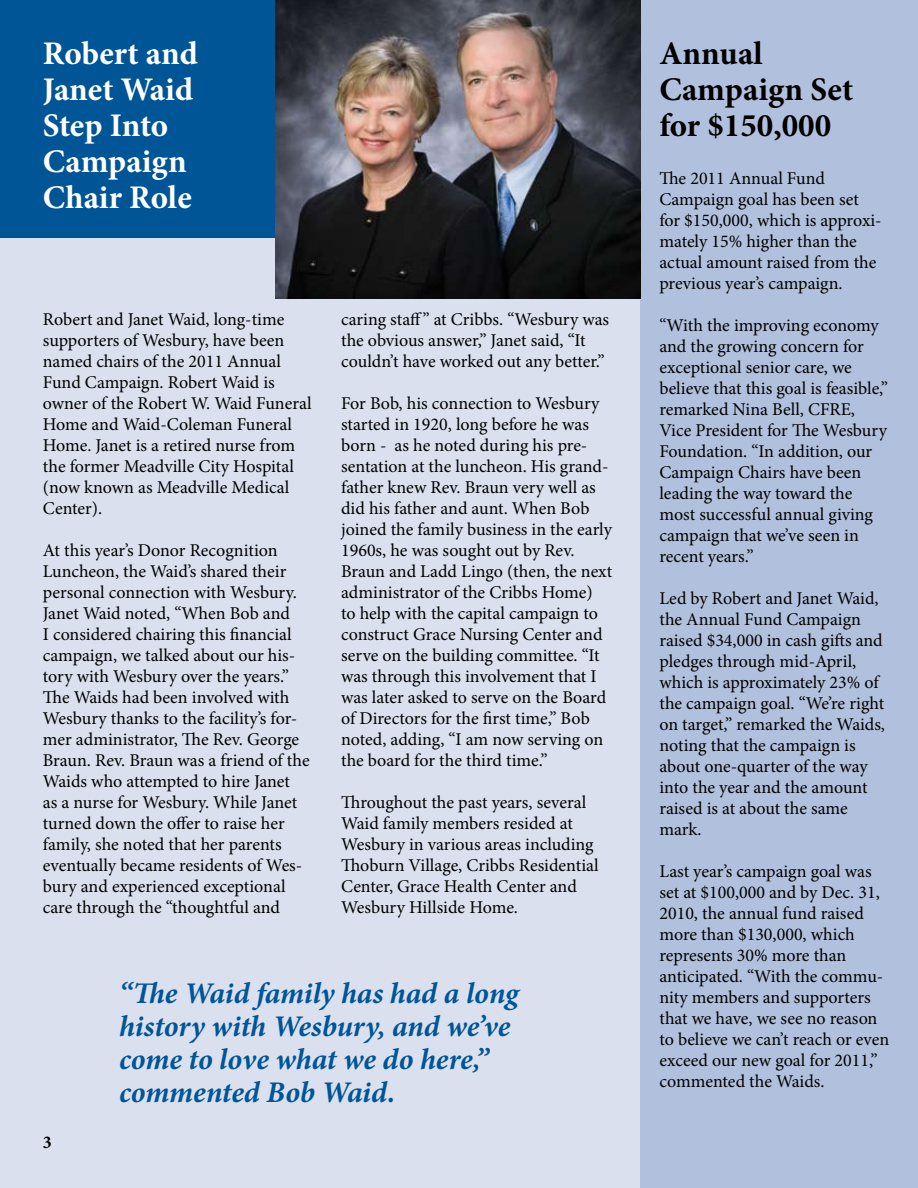
<style>
.page{position:relative;width:918px;height:1188px;background:#dae0ee}
.page>*{position:absolute;margin:0;border:0;box-sizing:border-box;transform-origin:0 0}
.t1{font:700 33px/36px "Minion Pro";letter-spacing:-.005em;color:#fff}
.t2{font:700 33px/36px "Minion Pro";color:#000}
.t3{font:italic 700 30px/33px "Minion Pro";letter-spacing:-.005em;color:#005596}
.t4{font:18px/21px "Minion Pro";color:#000}
.t5{font:700 18px "Minion Pro";color:#000}
</style>
<div class="page">
<div style="left:640px;top:0;width:278px;height:1188px;background:#b1c0dc"></div>
<div style="left:0;top:0;width:640px;height:238px;background:#005596"></div>
<img style="left:276px;top:0;width:365px;height:298px">
<h1 class="t1" style="left:43px;top:36px;width:156px">Robert and<br>Janet Waid<br>Step Into<br>Campaign<br>Chair Role</h1>
<h1 class="t2" style="left:659px;top:36px;width:195px">Annual<br>Campaign Set for $150,000</h1>
<p class="t4" style="left:659px;top:168px;width:224px">The 2011 Annual Fund<br>Campaign goal has been set for $150,000, which is approxi&shy;mately 15% higher than the actual amount raised from the previous year’s campaign.</p>
<p class="t4" style="left:659px;top:315px;width:230px">“With the improving economy and the growing concern for exceptional senior care, we believe that this goal is feasible,” remarked Nina Bell, CFRE,<br>Vice President for The Wesbury<br>Foundation. “In addition, our<br>Campaign Chairs have been leading the way toward the most successful annual giving campaign that we’ve seen in recent years.”</p>
<p class="t4" style="left:659px;top:588px;width:227px">Led by Robert and Janet Waid, the Annual Fund Campaign raised $34,000 in cash gifts and pledges through mid-April, which is approximately 23% of the campaign goal. “We’re right on target,” remarked the Waids, noting that the campaign is about one-quarter of the way into the year and the amount raised is at about the same mark.</p>
<p class="t4" style="left:659px;top:861px;width:231px">Last year’s campaign goal was set at $100,000 and by Dec. 31,<br>2010, the annual fund raised more than $130,000, which represents 30% more than anticipated. “With the commu&shy;nity members and supporters that we have, we see no reason to believe we can’t reach or even exceed our new goal for 2011,” commented the Waids.</p>
<p class="t4" style="left:341px;top:309px;width:270px">caring staff” at Cribbs. “Wesbury was the obvious answer,” Janet said, “It couldn’t have worked out any better.”</p>
<p class="t4" style="left:341px;top:393px;width:273px">For Bob, his connection to Wesbury started in 1920, long before he was born - as he noted during his pre&shy;sentation at the luncheon. His grand&shy;father knew Rev. Braun very well as did his father and aunt. When Bob joined the family business in the early 1960s, he was sought out by Rev.<br>Braun and Ladd Lingo (then, the next administrator of the Cribbs Home)<br>to help with the capital campaign to construct Grace Nursing Center and serve on the building committee. “It was through this involvement that I was later asked to serve on the Board of Directors for the first time,” Bob noted, adding, “I am now serving on the board for the third time.”</p>
<p class="t4" style="left:341px;top:792px;width:259px">Throughout the past years, several<br>Waid family members resided at<br>Wesbury in various areas including<br>Thoburn Village, Cribbs Residential<br>Center, Grace Health Center and<br>Wesbury Hillside Home.</p>
<p class="t4" style="left:43px;top:309px;width:270px">Robert and Janet Waid, long-time supporters of Wesbury, have been named chairs of the 2011 Annual<br>Fund Campaign. Robert Waid is owner of the Robert W. Waid Funeral<br>Home and Waid-Coleman Funeral<br>Home. Janet is a retired nurse from the former Meadville City Hospital (now known as Meadville Medical<br>Center).</p>
<p class="t4" style="left:43px;top:540px;width:268px">At this year’s Donor Recognition Luncheon, the Waid’s shared their personal connection with Wesbury.<br>Janet Waid noted, “When Bob and<br>I considered chairing this financial campaign, we talked about our his&shy;tory with Wesbury over the years.” The Waids had been involved with Wesbury thanks to the facility’s for&shy;mer administrator, The Rev. George Braun. Rev. Braun was a friend of the Waids who attempted to hire Janet<br>as a nurse for Wesbury. While Janet turned down the offer to raise her family, she noted that her parents eventually became residents of Wes&shy;bury and experienced exceptional care through the “thoughtful and</p>
<h2 class="t3" style="left:119px;top:977px;width:401px">“The Waid family has had a long history with Wesbury, and we’ve come to love what we do here,” commented Bob Waid.</h2>
<p class="t5" style="left:43px;top:1129px;width:10px">3</p>
</div>
